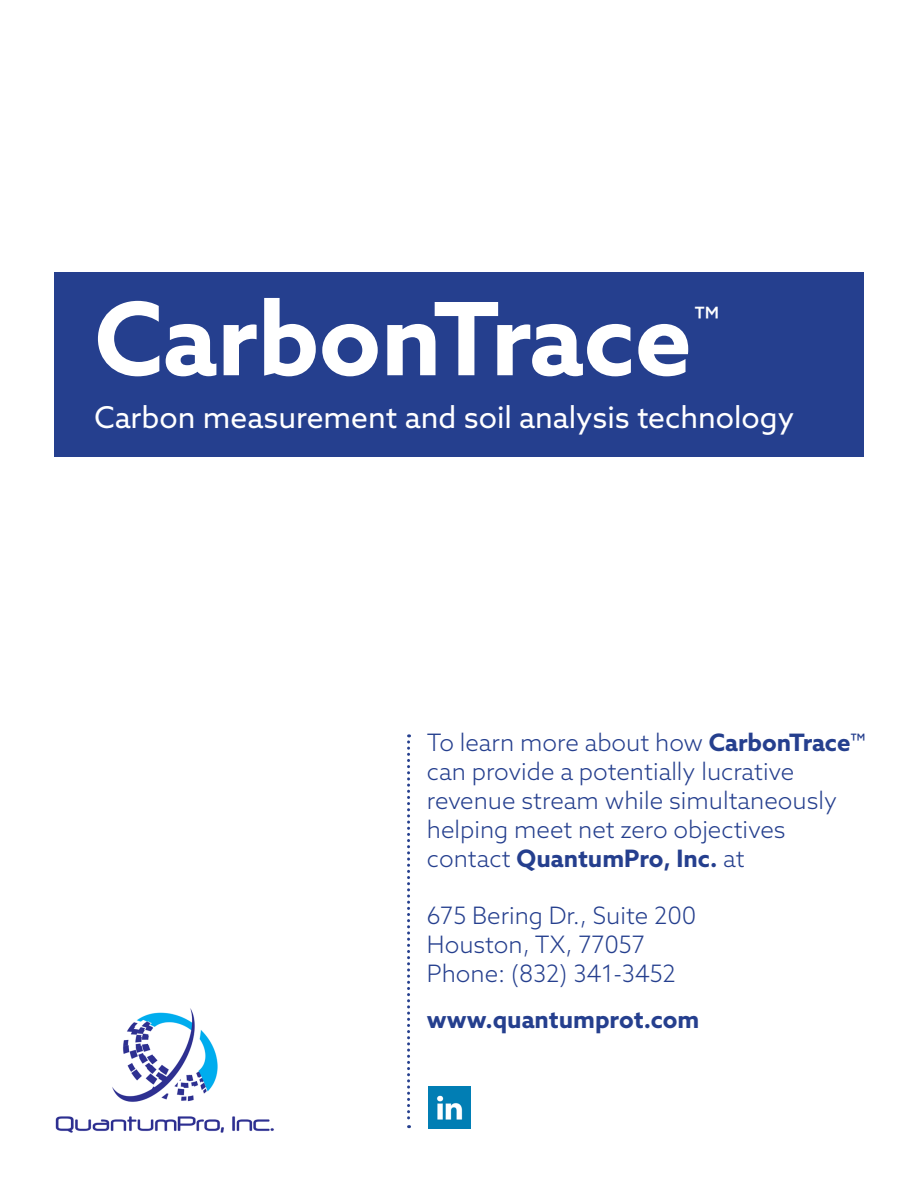
<style>
.page{position:relative;width:918px;height:1188px;background:#fff}
.page>*{position:absolute;margin:0;border:0;box-sizing:border-box;transform-origin:0 0}
.t1{font:700 101.25px "Azo Sans";color:#fff}
.t2{font:italic 40.5px "Azo Sans";color:#fff}
.t3{font:30px "Azo Sans";color:#fff}
.t4{font:300 24px/28.8px "Azo Sans";color:#253f8e}
.t5{font:700 24px "Azo Sans";color:#253f8e}
.s1{font-weight:700}
.s2{font-weight:400}
</style>
<div class="page">
<div style="left:54px;top:273px;width:810px;height:184px;background:#253f8e"></div>
<svg style="left:407px;top:734px;width:3px;height:394px"></svg>
<img style="left:55px;top:1008px;width:219px;height:125px">
<img style="left:429px;top:1086px;width:42px;height:42px">
<p class="t1" style="left:94px;top:273px;width:599px">CarbonTrace</p>
<p class="t2" style="left:692px;top:295px;width:27px">™</p>
<p class="t3" style="left:94px;top:398px;width:701px">Carbon measurement and soil analysis technology</p>
<p class="t4" style="left:427px;top:728px;width:440px">To learn more about how <span class="s1">CarbonTrace</span><span class="s2">™ </span>can provide a potentially lucrative revenue stream while simultaneously helping meet net zero objectives contact <span class="s1">QuantumPro, Inc.</span> at</p>
<p class="t4" style="left:427px;top:901px;width:271px">675 Bering Dr., Suite 200</p>
<p class="t4" style="left:427px;top:930px;width:220px">Houston, TX, 77057</p>
<p class="t4" style="left:427px;top:959px;width:250px">Phone: (832) 341-3452</p>
<p class="t5" style="left:427px;top:1004px;width:274px">www.quantumprot.com</p>
</div>
